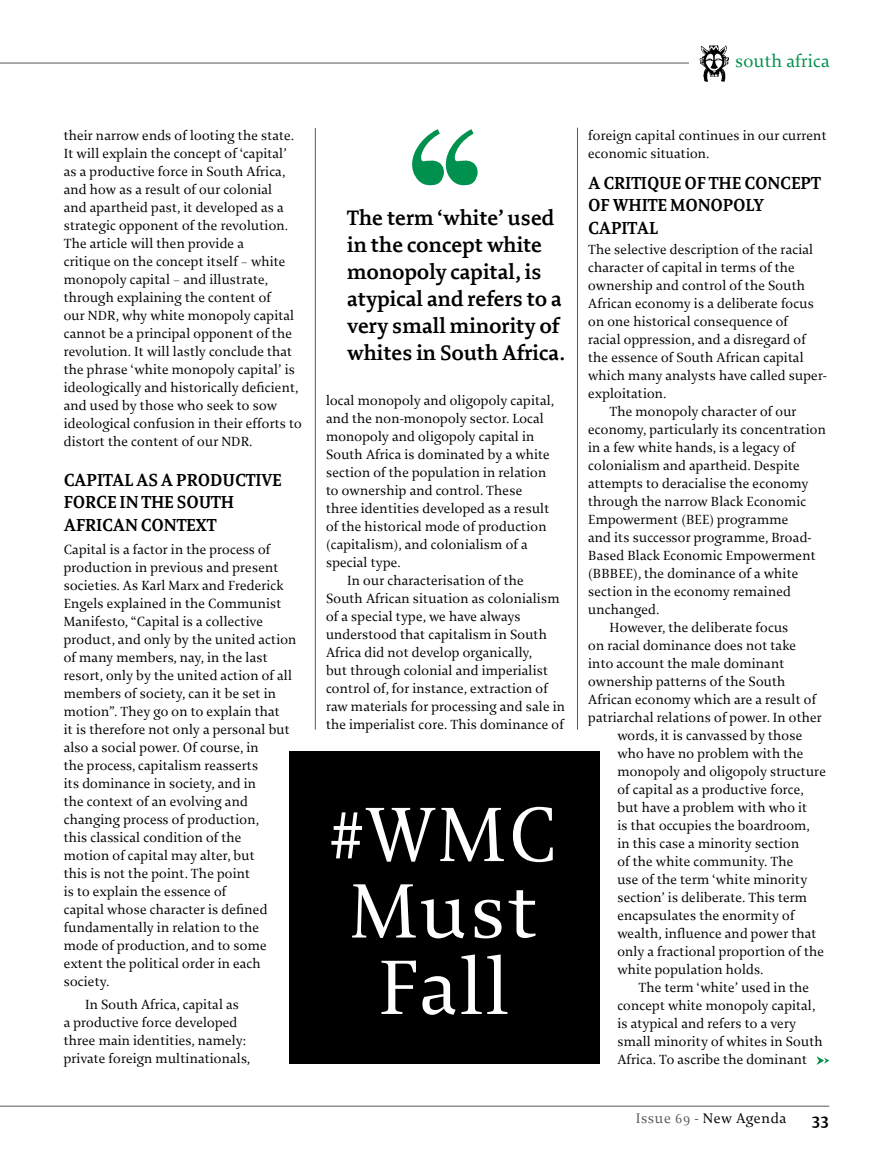
<style>
.page{position:relative;width:893px;height:1170px;background:#fff}
.page>*{position:absolute;margin:0;border:0;box-sizing:border-box;transform-origin:0 0}
.t1{font:83.1px/76.3px "Enigma";letter-spacing:.03em;color:#fff;text-align:center}
.t2{font:700 22.5px/27px "Enigma";color:#000}
.t3{font:700 18.75px "Enigma";letter-spacing:-.01em;color:#000}
.t4{font:18.75px "Enigma";letter-spacing:.01em;color:#00904c}
.t5{font:15px "Enigma";letter-spacing:.04em;color:#000}
.t6{font:14.25px/18px "Enigma";letter-spacing:.01em;color:#000}
.s1{color:#58595b}
</style>
<div class="page">
<hr style="left:0;top:1105px;width:829px;height:1px;background:#58595b">
<hr style="left:0;top:63px;width:829px;height:1px;background:#58595b">
<img style="left:412px;top:129px;width:66px;height:56px">
<hr style="left:577px;top:128px;width:1px;height:601px;background:#58595b">
<hr style="left:315px;top:128px;width:1px;height:601px;background:#58595b">
<div style="left:689px;top:51px;width:204px;height:20px;background:#fff"></div>
<img style="left:700px;top:46px;width:28px;height:35px">
<svg style="left:817px;top:1056px;width:12px;height:8px"></svg>
<div style="left:289px;top:751px;width:310px;height:312px;background:#000"></div>
<h3 class="t4" style="left:735px;top:51px;width:96px">south africa</h3>
<p class="t6" style="left:64px;top:127px;width:240px">their narrow ends of looting the state.<br>It will explain the concept of ‘capital’ as a productive force in South Africa, and how as a result of our colonial<br>and apartheid past, it developed as a strategic opponent of the revolution.<br>The article will then provide a<br>critique on the concept itself – white monopoly capital – and illustrate, through explaining the content of<br>our NDR, why white monopoly capital cannot be a principal opponent of the revolution. It will lastly conclude that the phrase ‘white monopoly capital’ is ideologically and historically deficient, and used by those who seek to sow ideological confusion in their efforts to distort the content of our NDR.</p>
<h3 class="t3" style="left:64px;top:469px;width:22px">Capital</h3>
<h3 class="t3" style="left:136px;top:469px;width:52px">asaproducti</h3>
<h3 class="t3" style="left:262px;top:469px;width:21px">ve</h3>
<h3 class="t3" style="left:64px;top:491px;width:12px">force</h3>
<h3 class="t3" style="left:120px;top:491px;width:34px">in the</h3>
<h3 class="t3" style="left:177px;top:491px;width:23px">South</h3>
<h3 class="t3" style="left:64px;top:514px;width:24px">African</h3>
<h3 class="t3" style="left:141px;top:514px;width:12px">conte</h3>
<h3 class="t3" style="left:196px;top:514px;width:19px">xt</h3>
<p class="t6" style="left:64px;top:541px;width:234px">Capital is a factor in the process of production in previous and present societies. As Karl Marx and Frederick<br>Engels explained in the Communist<br>Manifesto, “Capital is a collective product, and only by the united action of many members, nay, in the last resort, only by the united action of all members of society, can it be set in motion”. They go on to explain that<br>it is therefore not only a personal but also a social power. Of course, in<br>the process, capitalism reasserts<br>its dominance in society, and in<br>the context of an evolving and changing process of production,<br>this classical condition of the<br>motion of capital may alter, but<br>this is not the point. The point<br>is to explain the essence of<br>capital whose character is defined fundamentally in relation to the mode of production, and to some extent the political order in each society.</p>
<p class="t6" style="left:64px;top:995px;width:188px;text-indent:21px">In South Africa, capital as<br>a productive force developed three main identities, namely: private foreign multinationals,</p>
<h2 class="t2" style="left:347px;top:205px;width:220px">The term ‘white’ used in the concept white monopoly capital, is atypical and refers to a very small minority of whites in South Africa.</h2>
<p class="t6" style="left:326px;top:391px;width:230px">local monopoly and oligopoly capital,</p>
<p class="t6" style="left:326px;top:409px;width:219px">and the non-monopoly sector. Local</p>
<p class="t6" style="left:326px;top:427px;width:210px">monopoly and oligopoly capital in</p>
<p class="t6" style="left:326px;top:445px;width:225px">South Africa is dominated by a white</p>
<p class="t6" style="left:326px;top:463px;width:222px">section of the population in relation</p>
<p class="t6" style="left:326px;top:481px;width:198px">to ownership and control. These</p>
<p class="t6" style="left:326px;top:499px;width:225px">three identities developed as a result</p>
<p class="t6" style="left:326px;top:517px;width:222px">of the historical mode of production</p>
<p class="t6" style="left:326px;top:535px;width:203px">(capitalism), and colonialism of a</p>
<p class="t6" style="left:326px;top:553px;width:77px">special type.</p>
<p class="t6" style="left:347px;top:571px;width:178px">In our characterisation of the</p>
<p class="t6" style="left:326px;top:589px;width:235px">South African situation as colonialism</p>
<p class="t6" style="left:326px;top:607px;width:196px">of a special type, we have always</p>
<p class="t6" style="left:326px;top:625px;width:222px">understood that capitalism in South</p>
<p class="t6" style="left:326px;top:643px;width:208px">Africa did not develop organically,</p>
<p class="t6" style="left:326px;top:661px;width:224px">but through colonial and imperialist</p>
<p class="t6" style="left:326px;top:679px;width:223px">control of, for instance, extraction of</p>
<p class="t6" style="left:326px;top:697px;width:241px">raw materials for processing and sale in</p>
<p class="t6" style="left:326px;top:715px;width:239px">the imperialist core. This dominance of</p>
<h1 class="t1" style="left:331px;top:798px;width:228px">#WMC<br>Must<br>Fall</h1>
<p class="t6" style="left:588px;top:127px;width:240px">foreign capital continues in our current economic situation.</p>
<h3 class="t3" style="left:588px;top:172px;width:26px">A critique</h3>
<h3 class="t3" style="left:684px;top:172px;width:37px">of the</h3>
<h3 class="t3" style="left:744px;top:172px;width:12px">concept</h3>
<h3 class="t3" style="left:588px;top:195px;width:37px">of white</h3>
<h3 class="t3" style="left:670px;top:195px;width:13px">monopoly</h3>
<h3 class="t3" style="left:588px;top:217px;width:11px">capital</h3>
<p class="t6" style="left:588px;top:241px;width:226px">The selective description of the racial</p>
<p class="t6" style="left:588px;top:259px;width:208px">character of capital in terms of the</p>
<p class="t6" style="left:588px;top:277px;width:218px">ownership and control of the South</p>
<p class="t6" style="left:588px;top:295px;width:227px">African economy is a deliberate focus</p>
<p class="t6" style="left:588px;top:313px;width:201px">on one historical consequence of</p>
<p class="t6" style="left:588px;top:331px;width:219px">racial oppression, and a disregard of</p>
<p class="t6" style="left:588px;top:349px;width:217px">the essence of South African capital</p>
<p class="t6" style="left:588px;top:367px;width:240px">which many analysts have called super-</p>
<p class="t6" style="left:588px;top:385px;width:80px">exploitation.</p>
<p class="t6" style="left:609px;top:403px;width:188px">The monopoly character of our</p>
<p class="t6" style="left:588px;top:421px;width:239px">economy, particularly its concentration</p>
<p class="t6" style="left:588px;top:439px;width:209px">in a few white hands, is a legacy of</p>
<p class="t6" style="left:588px;top:457px;width:213px">colonialism and apartheid. Despite</p>
<p class="t6" style="left:588px;top:475px;width:222px">attempts to deracialise the economy</p>
<p class="t6" style="left:588px;top:493px;width:219px">through the narrow Black Economic</p>
<p class="t6" style="left:588px;top:511px;width:202px">Empowerment (BEE) programme</p>
<p class="t6" style="left:588px;top:529px;width:225px">and its successor programme, Broad-</p>
<p class="t6" style="left:588px;top:547px;width:229px">Based Black Economic Empowerment</p>
<p class="t6" style="left:588px;top:565px;width:212px">(BBBEE), the dominance of a white</p>
<p class="t6" style="left:588px;top:583px;width:204px">section in the economy remained</p>
<p class="t6" style="left:588px;top:601px;width:73px">unchanged.</p>
<p class="t6" style="left:609px;top:619px;width:180px">However, the deliberate focus</p>
<p class="t6" style="left:588px;top:637px;width:209px">on racial dominance does not take</p>
<p class="t6" style="left:588px;top:655px;width:198px">into account the male dominant</p>
<p class="t6" style="left:588px;top:673px;width:199px">ownership patterns of the South</p>
<p class="t6" style="left:588px;top:691px;width:229px">African economy which are a result of</p>
<p class="t6" style="left:588px;top:709px;width:235px">patriarchal relations of power. In other</p>
<p class="t6" style="left:617px;top:727px;width:186px">words, it is canvassed by those</p>
<p class="t6" style="left:617px;top:745px;width:187px">who have no problem with the</p>
<p class="t6" style="left:617px;top:763px;width:210px">monopoly and oligopoly structure</p>
<p class="t6" style="left:617px;top:781px;width:188px">of capital as a productive force,</p>
<p class="t6" style="left:617px;top:799px;width:191px">but have a problem with who it</p>
<p class="t6" style="left:617px;top:817px;width:194px">is that occupies the boardroom,</p>
<p class="t6" style="left:617px;top:835px;width:183px">in this case a minority section</p>
<p class="t6" style="left:617px;top:853px;width:178px">of the white community. The</p>
<p class="t6" style="left:617px;top:871px;width:191px">use of the term ‘white minority</p>
<p class="t6" style="left:617px;top:889px;width:191px">section’ is deliberate. This term</p>
<p class="t6" style="left:617px;top:907px;width:179px">encapsulates the enormity of</p>
<p class="t6" style="left:617px;top:925px;width:201px">wealth, influence and power that</p>
<p class="t6" style="left:617px;top:943px;width:208px">only a fractional proportion of the</p>
<p class="t6" style="left:617px;top:961px;width:148px">white population holds.</p>
<p class="t6" style="left:639px;top:979px;width:172px">The term ‘white’ used in the</p>
<p class="t6" style="left:617px;top:997px;width:200px">concept white monopoly capital,</p>
<p class="t6" style="left:617px;top:1015px;width:180px">is atypical and refers to a very</p>
<p class="t6" style="left:617px;top:1033px;width:207px">small minority of whites in South</p>
<p class="t6" style="left:617px;top:1051px;width:191px">Africa. To ascribe the dominant</p>
<p class="t5" style="left:636px;top:1109px;width:152px"><span class="s1">Issue 69 -</span> New Agenda</p>
<h3 class="t3" style="left:812px;top:1108px;width:19px">33</h3>
</div>
